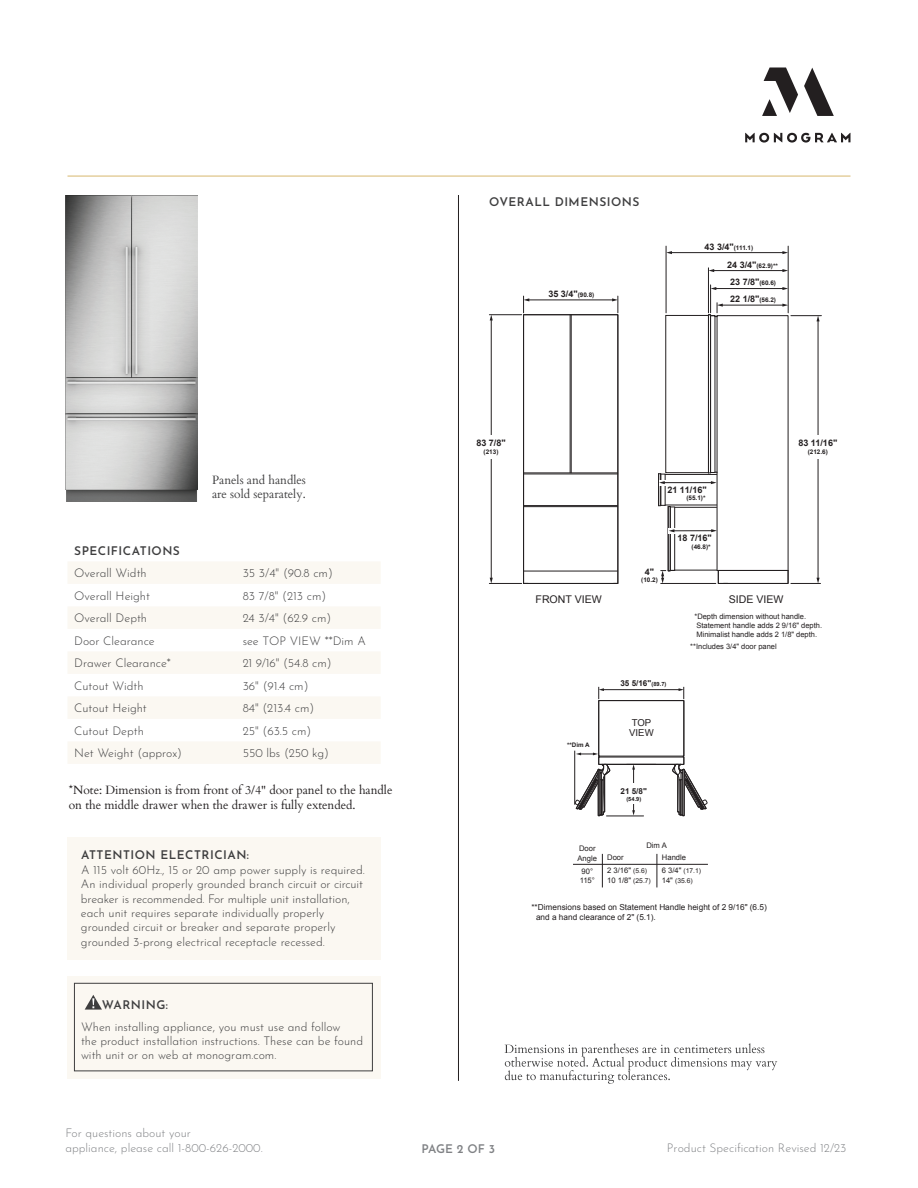
<style>
.page{position:relative;width:918px;height:1188px;background:#fff}
.page>*{position:absolute;margin:0;border:0;box-sizing:border-box;transform-origin:0 0}
.t1{font:300 12px/14.4px "Josefin Sans";color:#3e3e3f}
.t2{font:12px/14.4px "Cardo";color:#231f20}
.t3{font:300 12px/14.4px "Josefin Sans";color:#808285}
.t4{font:600 12px "Josefin Sans";letter-spacing:.04em;color:#3e3e3f}
.t5{font:12px/14.4px "Cardo";color:#3e3e3f}
.t6{font:600 12px "Josefin Sans";letter-spacing:-.015em;color:#808285}
.t7{font:10.65px "Arial";color:#231f20}
.t8{font:9.6px/10.5px "Arial";color:#231f20}
.t9{font:700 9px "Arial";color:#231f20}
.t10{font:8.25px/9.9px "Arial";color:#231f20}
.t11{font:700 8.1px "Arial";color:#231f20}
.t12{font:7.65px/9.1px "Arial";color:#231f20}
.t13{font:7.5px/9px "Arial";color:#231f20}
.t14{font:6.75px/9.1px "Arial";color:#231f20}
.t15{font:700 6.3px "Arial";color:#231f20}
.t16{font:700 6.15px "Arial";color:#231f20}
.t17{font:700 5.7px "Arial";color:#231f20}
.s1{font-size:6.3px}
.s2{font-size:9px}
.s3{font-size:5.7px}
.s4{font-size:6.75px}
.s5{font-size:7.65px}
</style>
<div class="page">
<hr style="left:458px;top:195px;width:1px;height:886px;background:#231f20">
<hr style="left:68px;top:176px;width:782px;height:1px;background:#dcbf7e">
<svg style="left:745px;top:68px;width:105px;height:75px"></svg>
<svg style="left:68px;top:562px;width:312px;height:202px;fill:#fbf8f2"></svg>
<hr style="left:657px;top:854px;width:1px;height:33px;background:#231f20">
<hr style="left:602px;top:854px;width:1px;height:33px;background:#231f20">
<hr style="left:573px;top:864px;width:135px;height:1px;background:#231f20">
<hr style="left:607px;top:816px;width:37px;height:1px;background:#231f20">
<div style="left:68px;top:976px;width:313px;height:102px;background:#fbf8f2"></div>
<svg style="left:85px;top:995px;width:17px;height:15px"></svg>
<div style="left:74px;top:983px;width:299px;height:88px;border:1px solid #3e3e3f"></div>
<svg style="left:505px;top:1043px;width:272px;height:41px"></svg>
<div style="left:68px;top:837px;width:313px;height:122px;background:#fbf8f2"></div>
<hr style="left:489px;top:583px;width:33px;height:1px;background:#231f20">
<hr style="left:489px;top:314px;width:33px;height:1px;background:#231f20">
<hr style="left:491px;top:319px;width:1px;height:260px;background:#231f20">
<svg style="left:490px;top:578px;width:3px;height:5px"></svg>
<svg style="left:490px;top:315px;width:3px;height:5px"></svg>
<div style="left:486px;top:435px;width:9px;height:23px;background:#fff"></div>
<svg style="left:523px;top:296px;width:96px;height:288px"></svg>
<hr style="left:708px;top:268px;width:1px;height:45px;background:#231f20">
<hr style="left:713px;top:270px;width:70px;height:1px;background:#231f20">
<svg style="left:782px;top:269px;width:6px;height:3px"></svg>
<hr style="left:791px;top:583px;width:30px;height:1px;background:#231f20">
<hr style="left:791px;top:315px;width:30px;height:1px;background:#231f20">
<hr style="left:818px;top:320px;width:1px;height:259px;background:#231f20">
<svg style="left:817px;top:316px;width:3px;height:5px"></svg>
<div style="left:815px;top:435px;width:7px;height:23px;background:#fff"></div>
<hr style="left:788px;top:246px;width:1px;height:67px;background:#231f20">
<svg style="left:658px;top:285px;width:131px;height:299px"></svg>
<div style="left:665px;top:315px;width:44px;height:158px;border:1px solid #231f20"></div>
<hr style="left:666px;top:246px;width:1px;height:67px;background:#231f20">
<hr style="left:671px;top:252px;width:112px;height:1px;background:#231f20">
<svg style="left:666px;top:251px;width:6px;height:3px"></svg>
<svg style="left:782px;top:251px;width:6px;height:3px"></svg>
<svg style="left:574px;top:687px;width:134px;height:129px"></svg>
<img style="left:66px;top:195px;width:131px;height:306px">
<p class="t4" style="left:489px;top:192px;width:152px">OVERALL DIMENSIONS</p>
<p class="t9" style="left:548px;top:288px;width:47px">35 3/4"<span class="s1">(90.8)</span></p>
<p class="t15" style="left:705px;top:243px;width:50px"><span class="s2">43 3/4"</span>(111.1)</p>
<p class="t15" style="left:727px;top:261px;width:52px"><span class="s2">24 3/4"</span>(62.9)**</p>
<p class="t9" style="left:730px;top:293px;width:47px">22 1/8"<span class="s1">(56.2)</span></p>
<p class="t9" style="left:730px;top:276px;width:47px">23 7/8"<span class="s1">(60.6)</span></p>
<p class="t5" style="left:212px;top:472px;width:95px">Panels and handles are sold separately.</p>
<p class="t4" style="left:74px;top:542px;width:107px">SPECIFICATIONS</p>
<p class="t1" style="left:74px;top:565px;width:74px">Overall Width</p>
<p class="t1" style="left:243px;top:565px;width:92px">35 3/4" (90.8 cm)</p>
<p class="t1" style="left:74px;top:587px;width:77px">Overall Height</p>
<p class="t1" style="left:243px;top:587px;width:85px">83 7/8" (213 cm)</p>
<p class="t1" style="left:74px;top:610px;width:74px">Overall Depth</p>
<p class="t1" style="left:243px;top:610px;width:90px">24 3/4" (62.9 cm)</p>
<p class="t1" style="left:74px;top:632px;width:82px">Door Clearance</p>
<p class="t1" style="left:243px;top:632px;width:125px">see TOP VIEW **Dim A</p>
<p class="t1" style="left:74px;top:655px;width:98px">Drawer Clearance*</p>
<p class="t1" style="left:243px;top:655px;width:91px">21 9/16" (54.8 cm)</p>
<p class="t1" style="left:74px;top:677px;width:71px">Cutout Width</p>
<p class="t1" style="left:243px;top:677px;width:67px">36" (91.4 cm)</p>
<p class="t1" style="left:74px;top:700px;width:74px">Cutout Height</p>
<p class="t1" style="left:243px;top:700px;width:73px">84" (213.4 cm)</p>
<p class="t1" style="left:74px;top:722px;width:71px">Cutout Depth</p>
<p class="t1" style="left:243px;top:722px;width:70px">25" (63.5 cm)</p>
<p class="t1" style="left:74px;top:745px;width:109px">Net Weight (approx)</p>
<p class="t1" style="left:243px;top:745px;width:88px">550 lbs (250 kg)</p>
<p class="t2" style="left:69px;top:783px;width:325px">*Note: Dimension is from front of 3/4" door panel to the handle on the middle drawer when the drawer is fully extended.</p>
<p class="t4" style="left:81px;top:846px;width:170px">ATTENTION ELECTRICIAN:</p>
<p class="t1" style="left:81px;top:861px;width:285px">A 115 volt 60Hz., 15 or 20 amp power supply is required.<br>An individual properly grounded branch circuit or circuit breaker is recommended. For multiple unit installation, each unit requires separate individually properly grounded circuit or breaker and separate properly grounded 3-prong electrical receptacle recessed.</p>
<p class="t4" style="left:102px;top:996px;width:68px">WARNING:</p>
<p class="t1" style="left:81px;top:1018px;width:284px">When installing appliance, you must use and follow<br>the product installation instructions. These can be found with unit or on web at monogram.com.</p>
<p class="t3" style="left:65px;top:1125px;width:199px">For questions about your<br>appliance, please call 1-800-626-2000.</p>
<p class="t9" style="left:476px;top:437px;width:31px">83 7/8"</p>
<p class="t15" style="left:484px;top:447px;width:16px">(213)</p>
<p class="t9" style="left:645px;top:566px;width:11px">4"</p>
<p class="t15" style="left:641px;top:576px;width:18px">(10.2)</p>
<p class="t9" style="left:667px;top:484px;width:41px">21 11/16"</p>
<p class="t15" style="left:686px;top:493px;width:21px">(55.1)*</p>
<p class="t9" style="left:678px;top:532px;width:36px">18 7/16"</p>
<p class="t15" style="left:692px;top:543px;width:21px">(46.8)*</p>
<p class="t7" style="left:536px;top:592px;width:68px">FRONT VIEW</p>
<p class="t7" style="left:729px;top:592px;width:56px">SIDE VIEW</p>
<p class="t9" style="left:798px;top:437px;width:40px">83 11/16"</p>
<p class="t15" style="left:808px;top:447px;width:22px">(212.6)</p>
<p class="t16" style="left:567px;top:741px;width:24px">**Dim A</p>
<p class="t11" style="left:620px;top:678px;width:48px">35 5/16"<span class="s3">(89.7)</span></p>
<p class="t8" style="left:629px;top:717px;width:26px">TOP<br>VIEW</p>
<p class="t13" style="left:694px;top:612px;width:129px">*Depth dimension without handle.<br>Statement handle adds 2 9/16" depth.<br>Minimalist handle adds 2 1/8" depth.</p>
<p class="t13" style="left:690px;top:642px;width:88px">**Includes 3/4" door panel</p>
<p class="t11" style="left:621px;top:786px;width:28px">21 5/8"</p>
<p class="t17" style="left:626px;top:795px;width:16px">(54.9)</p>
<p class="t12" style="left:578px;top:844px;width:21px">Door<br>Angle</p>
<p class="t12" style="left:580px;top:866px;width:17px">90°<br>115°</p>
<p class="t12" style="left:646px;top:841px;width:22px">Dim A</p>
<p class="t12" style="left:607px;top:851px;width:41px;line-height:13px">Door<br>2 3/16" <span class="s4">(5.6)</span></p>
<p class="t12" style="left:607px;top:875px;width:45px">10 1/8" <span class="s4">(25.7)</span></p>
<p class="t12" style="left:662px;top:853px;width:26px">Handle</p>
<p class="t14" style="left:662px;top:867px;width:41px"><span class="s5">6 3/4"</span> (17.1)<br><span class="s5">14"</span> (35.6)</p>
<p class="t10" style="left:536px;top:902px;width:232px;text-indent:-5px">**Dimensions based on Statement Handle height of 2 9/16" (6.5) and a hand clearance of 2" (5.1).</p>
<p class="t6" style="left:422px;top:1140px;width:75px">PAGE 2 OF 3</p>
<p class="t3" style="left:667px;top:1139px;width:181px">Product Specification Revised 12/23</p>
</div>
